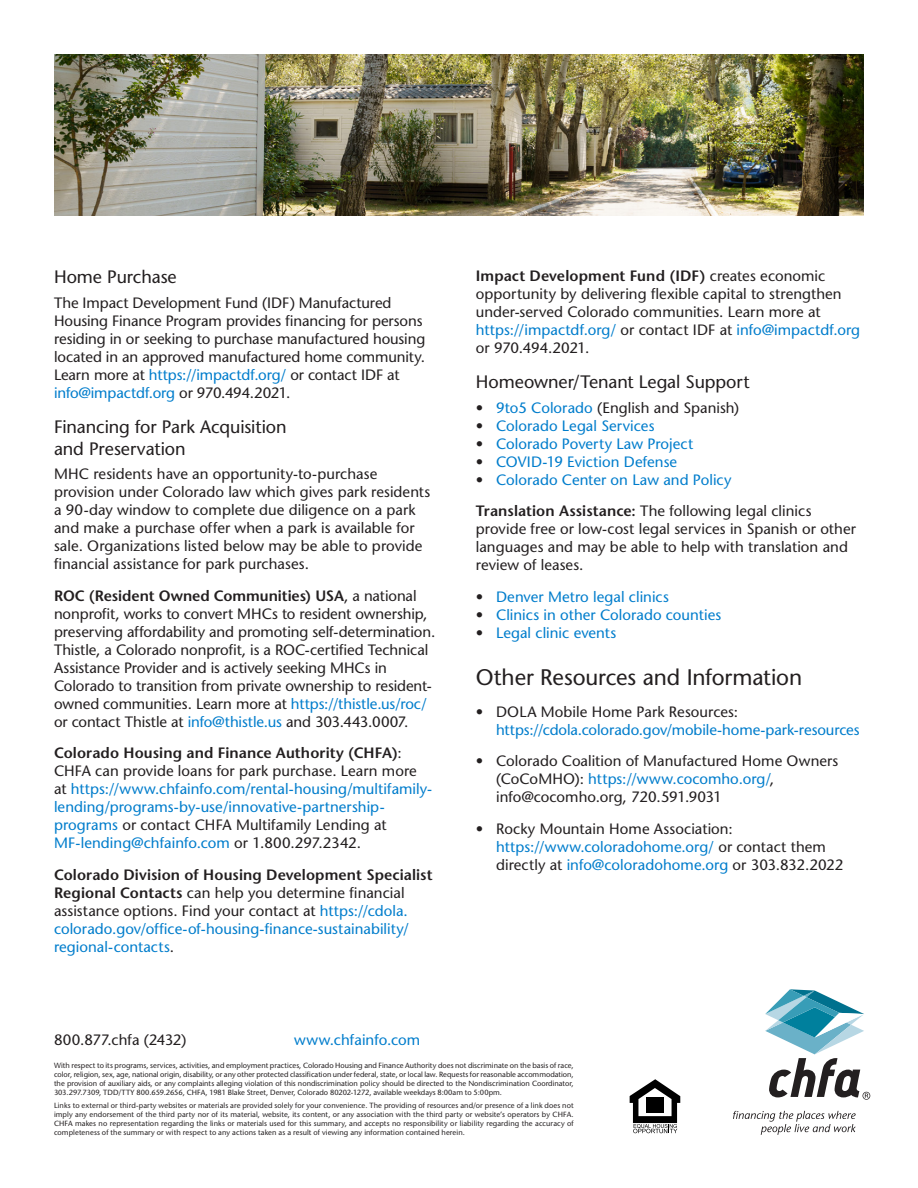
<style>
.page{position:relative;width:918px;height:1188px;background:#fff}
.page>*{position:absolute;margin:0;border:0;box-sizing:border-box;transform-origin:0 0}
.section_heading{font:500 22.5px "Stone Sans Std";letter-spacing:-.005em;color:#231f20}
.section_subheading{font:500 18px/21.6px "Stone Sans Std";letter-spacing:-.005em;color:#231f20}
.t1{font:500 15px/18px "Stone Sans Std";color:#231f20}
.t2{font:500 15px/18px "Stone Sans Std";color:#007dcc}
.nondisc{font:500 7.5px/9px "Stone Sans Std";letter-spacing:.005em;color:#231f20;text-align:justify}
.s1{color:#007dcc}
.s2{font-weight:600}
.s3{font-weight:600;color:#231f20}
.s4{color:#231f20}
</style>
<div class="page">
<svg style="left:765px;top:989px;width:105px;height:111px"></svg>
<svg style="left:733px;top:1111px;width:123px;height:24px"></svg>
<svg style="left:630px;top:1079px;width:50px;height:54px"></svg>
<img style="left:54px;top:54px;width:810px;height:162px">
<p class="section_subheading" style="left:54px;top:266px;width:124px">Home Purchase</p>
<p class="t1" style="left:54px;top:294px;width:373px">The Impact Development Fund (IDF) Manufactured Housing Finance Program provides financing for persons residing in or seeking to purchase manufactured housing located in an approved manufactured home community.<br>Learn more at <span class="s1">https://impactdf.org/</span> or contact IDF at <span class="s1">info@impactdf.org</span> or 970.494.2021.</p>
<p class="section_subheading" style="left:54px;top:416px;width:234px">Financing for Park Acquisition and Preservation</p>
<p class="t1" style="left:54px;top:465px;width:378px">MHC residents have an opportunity-to-purchase provision under Colorado law which gives park residents a 90-day window to complete due diligence on a park and make a purchase offer when a park is available for sale. Organizations listed below may be able to provide financial assistance for park purchases.</p>
<p class="t1" style="left:54px;top:587px;width:383px"><span class="s2">ROC (Resident Owned Communities) USA</span>, a national nonprofit, works to convert MHCs to resident ownership, preserving affordability and promoting self-determination.<br>Thistle, a Colorado nonprofit, is a ROC-certified Technical Assistance Provider and is actively seeking MHCs in Colorado to transition from private ownership to resident&shy;owned communities. Learn more at <span class="s1">https://thistle.us/roc/ </span>or contact Thistle at <span class="s1">info@thistle.us</span> and 303.443.0007.</p>
<p class="t2" style="left:54px;top:744px;width:380px"><span class="s3">Colorado Housing and Finance Authority (CHFA)</span><span class="s4">:<br>CHFA can provide loans for park purchase. Learn more at</span> https://www.chfainfo.com/rental-housing/multifamily&shy;lending/programs-by-use/innovative-partnership&shy;programs <span class="s4">or contact CHFA Multifamily Lending at </span>MF-lending@chfainfo.com <span class="s4">or 1.800.297.2342.</span></p>
<p class="t2" style="left:54px;top:866px;width:380px"><span class="s3">Colorado Division of Housing Development Specialist Regional Contacts</span> <span class="s4">can help you determine financial assistance options. Find your contact at</span> https://cdola. colorado.gov/office-of-housing-finance-sustainability/ regional-contacts<span class="s4">.</span></p>
<p class="t1" style="left:54px;top:1031px;width:134px">800.877.chfa (2432)</p>
<p class="t2" style="left:294px;top:1031px;width:127px">www.chfainfo.com</p>
<p class="t1" style="left:476px;top:267px;width:386px"><span class="s2">Impact Development Fund (IDF)</span> creates economic opportunity by delivering flexible capital to strengthen under-served Colorado communities. Learn more at <span class="s1">https://impactdf.org/</span> or contact IDF at <span class="s1">info@impactdf.org </span>or 970.494.2021.</p>
<p class="section_subheading" style="left:476px;top:371px;width:275px">Homeowner/Tenant Legal Support</p>
<p class="t1" style="left:476px;top:399px;width:265px">• <span class="s1">9to5 Colorado</span> (English and Spanish)</p>
<p class="t2" style="left:476px;top:417px;width:180px"><span class="s4">•</span> Colorado Legal Services</p>
<p class="t2" style="left:476px;top:435px;width:219px"><span class="s4">•</span> Colorado Poverty Law Project</p>
<p class="t2" style="left:476px;top:453px;width:203px"><span class="s4">•</span> COVID-19 Eviction Defense</p>
<p class="t2" style="left:476px;top:471px;width:257px"><span class="s4">•</span> Colorado Center on Law and Policy</p>
<p class="t1" style="left:476px;top:502px;width:382px"><span class="s2">Translation Assistance:</span> The following legal clinics provide free or low-cost legal services in Spanish or other languages and may be able to help with translation and review of leases.</p>
<p class="t2" style="left:476px;top:588px;width:195px"><span class="s4">•</span> Denver Metro legal clinics</p>
<p class="t2" style="left:476px;top:606px;width:247px"><span class="s4">•</span> Clinics in other Colorado counties</p>
<p class="t2" style="left:476px;top:624px;width:142px"><span class="s4">•</span> Legal clinic events</p>
<p class="section_heading" style="left:476px;top:664px;width:328px">Other Resources and Information</p>
<p class="t2" style="left:496px;top:702px;width:365px;text-indent:-20px"><span class="s4">• DOLA Mobile Home Park Resources: </span>https://cdola.colorado.gov/mobile-home-park-resources</p>
<p class="t1" style="left:496px;top:752px;width:344px;text-indent:-20px">• Colorado Coalition of Manufactured Home Owners (CoCoMHO): <span class="s1">https://www.cocomho.org/</span>, info@cocomho.org, 720.591.9031</p>
<p class="t1" style="left:496px;top:819px;width:349px;text-indent:-20px">• Rocky Mountain Home Association: <span class="s1">https://www.coloradohome.org/</span> or contact them directly at <span class="s1">info@coloradohome.org</span> or 303.832.2022</p>
<p class="nondisc" style="left:54px;top:1061px;width:521px">With respect to its programs, services, activities, and employment practices, Colorado Housing and Finance Authority does not discriminate on the basis of race, color, religion, sex, age, national origin, disability, or any other protected classification under federal, state, or local law. Requests for reasonable accommodation, the provision of auxiliary aids, or any complaints alleging violation of this nondiscrimination policy should be directed to the Nondiscrimination Coordinator, 303.297.7309, TDD/TTY 800.659.2656, CHFA, 1981 Blake Street, Denver, Colorado 80202-1272, available weekdays 8:00am to 5:00pm.</p>
<p class="nondisc" style="left:54px;top:1100px;width:521px">Links to external or third-party websites or materials are provided solely for your convenience. The providing of resources and/or presence of a link does not imply any endorsement of the third party nor of its material, website, its content, or any association with the third party or website’s operators by CHFA.<br>CHFA makes no representation regarding the links or materials used for this summary, and accepts no responsibility or liability regarding the accuracy of completeness of the summary or with respect to any actions taken as a result of viewing any information contained herein.</p>
</div>
